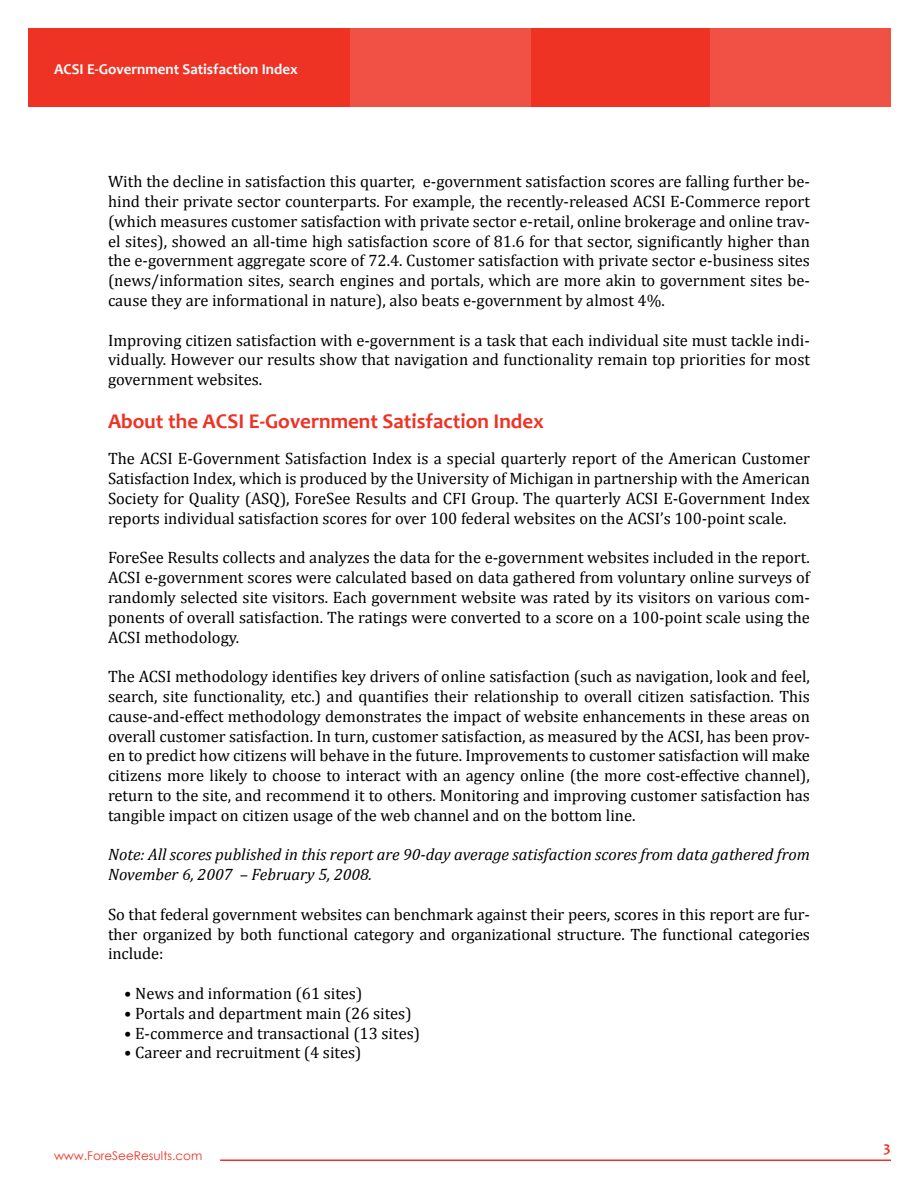
<style>
.page{position:relative;width:918px;height:1188px;background:#fff}
.page>*{position:absolute;margin:0;border:0;box-sizing:border-box;transform-origin:0 0}
.t1{font:700 21px "Candara";color:#ee3224}
.t2{font:16.5px/19.8px "Cambria";color:#000;text-align:justify}
.t3{font:italic 16.5px/19.8px "Cambria";color:#000}
.t4{font:700 15px "Candara";color:#fff}
.t5{font:700 15px "Candara";color:#ee3224}
.t6{font:12px "Century Gothic";color:#ee3224}
</style>
<div class="page">
<div style="left:28px;top:28px;width:863px;height:79px;background:#ee3224"></div>
<div style="left:711px;top:28px;width:180px;height:79px;background:#f15145"></div>
<div style="left:351px;top:28px;width:180px;height:79px;background:#f15145"></div>
<hr style="left:220px;top:1160px;width:671px;height:1px;background:#ee3224">
<p class="t4" style="left:54px;top:60px;width:245px">ACSI E-Government Satisfaction Index</p>
<p class="t2" style="left:108px;top:172px;width:704px">With the decline in satisfaction this quarter, e-government satisfaction scores are falling further be&shy;hind their private sector counterparts. For example, the recently-released ACSI E-Commerce report (which measures customer satisfaction with private sector e-retail, online brokerage and online trav&shy;el sites), showed an all-time high satisfaction score of 81.6 for that sector, significantly higher than the e-government aggregate score of 72.4. Customer satisfaction with private sector e-business sites (news/information sites, search engines and portals, which are more akin to government sites be&shy;cause they are informational in nature), also beats e-government by almost 4%.</p>
<p class="t2" style="left:108px;top:330px;width:704px">Improving citizen satisfaction with e-government is a task that each individual site must tackle indi&shy;vidually. However our results show that navigation and functionality remain top priorities for most government websites.</p>
<p class="t1" style="left:108px;top:408px;width:438px">About the ACSI E-Government Satisfaction Index</p>
<p class="t2" style="left:108px;top:449px;width:704px">The ACSI E-Government Satisfaction Index is a special quarterly report of the American Customer Satisfaction Index, which is produced by the University of Michigan in partnership with the American Society for Quality (ASQ), ForeSee Results and CFI Group. The quarterly ACSI E-Government Index reports individual satisfaction scores for over 100 federal websites on the ACSI’s 100-point scale.</p>
<p class="t2" style="left:108px;top:548px;width:703px">ForeSee Results collects and analyzes the data for the e-government websites included in the report.<br>ACSI e-government scores were calculated based on data gathered from voluntary online surveys of randomly selected site visitors. Each government website was rated by its visitors on various com&shy;ponents of overall satisfaction. The ratings were converted to a score on a 100-point scale using the ACSI methodology.</p>
<p class="t2" style="left:108px;top:667px;width:704px">The ACSI methodology identifies key drivers of online satisfaction (such as navigation, look and feel, search, site functionality, etc.) and quantifies their relationship to overall citizen satisfaction. This cause-and-effect methodology demonstrates the impact of website enhancements in these areas on overall customer satisfaction. In turn, customer satisfaction, as measured by the ACSI, has been prov&shy;en to predict how citizens will behave in the future. Improvements to customer satisfaction will make citizens more likely to choose to interact with an agency online (the more cost-effective channel), return to the site, and recommend it to others. Monitoring and improving customer satisfaction has tangible impact on citizen usage of the web channel and on the bottom line.</p>
<p class="t3" style="left:108px;top:844px;width:703px">Note: All scores published in this report are 90-day average satisfaction scores from data gathered from<br>November 6, 2007 – February 5, 2008.</p>
<p class="t2" style="left:108px;top:904px;width:704px">So that federal government websites can benchmark against their peers, scores in this report are fur&shy;ther organized by both functional category and organizational structure. The functional categories include:</p>
<p class="t2" style="left:124px;top:983px;width:240px">• News and information (61 sites)</p>
<p class="t2" style="left:124px;top:1003px;width:289px">• Portals and department main (26 sites)</p>
<p class="t2" style="left:124px;top:1023px;width:297px">• E-commerce and transactional (13 sites)</p>
<p class="t2" style="left:124px;top:1043px;width:239px">• Career and recruitment (4 sites)</p>
<p class="t6" style="left:54px;top:1148px;width:150px">www.ForeSeeResults.com</p>
<p class="t5" style="left:884px;top:1138px;width:9px">3</p>
</div>
